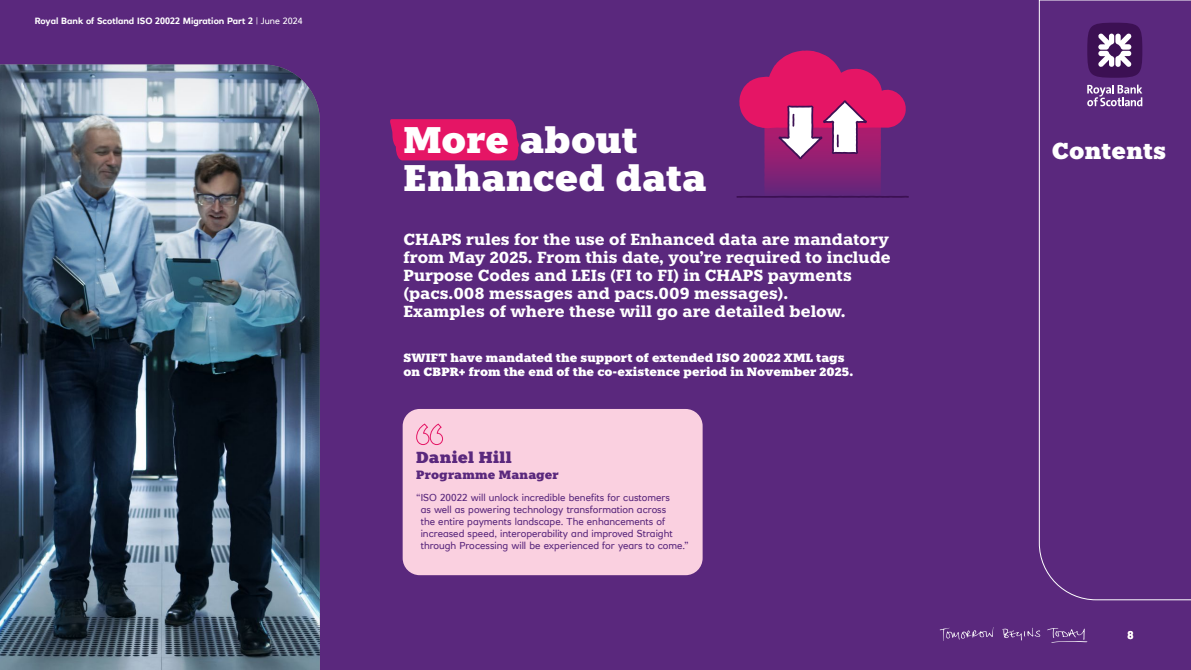
<style>
.page{position:relative;width:1191px;height:670px;background:#5a287d}
.page>*{position:absolute;margin:0;border:0;box-sizing:border-box;transform-origin:0 0}
.t1{font:900 37px/38px "Knile";letter-spacing:.005em;color:#fff}
.t2{font:900 23px "Knile";letter-spacing:.01em;color:#fff}
.t3{font:700 16px/18px "Knile";color:#fff}
.t4{font:900 16px "Knile";letter-spacing:.02em;color:#5a287d}
.t5{font:900 12px/14px "Knile";color:#fff}
.t6{font:900 12px "Knile";letter-spacing:.015em;color:#5a287d}
.t7{font:700 11px "RN House Sans";color:#ffeae6}
.t8{font:10px/12px "RN House Sans";color:#5a287d}
.t9{font:700 9px "RN House Sans";color:#fff}
.s1{font-weight:400}
</style>
<div class="page">
<svg style="left:390px;top:119px;width:129px;height:41px;background:#dd1566"></svg>
<svg style="left:736px;top:50px;width:173px;height:148px"></svg>
<img style="left:0;top:64px;width:320px;height:606px">
<div style="left:403px;top:409px;width:299px;height:166px;background:#fad0e0;border-radius:17px"></div>
<svg style="left:416px;top:423px;width:27px;height:22px"></svg>
<svg style="left:1038px;top:0;width:153px;height:600px"></svg>
<div style="left:1087px;top:23px;width:55px;height:55px;background:#3c1053;border-radius:50%"></div>
<svg style="left:1098px;top:33px;width:33px;height:34px"></svg>
<svg style="left:1087px;top:85px;width:55px;height:21px"></svg>
<svg style="left:1047px;top:628px;width:41px;height:15px"></svg>
<svg style="left:939px;top:627px;width:54px;height:14px"></svg>
<svg style="left:1002px;top:627px;width:39px;height:13px"></svg>
<p class="t9" style="left:35px;top:16px;width:269px">Royal Bank of Scotland ISO 20022 Migration Part 2 <span class="s1">| June 2024</span></p>
<h1 class="t1" style="left:403px;top:121px;width:304px">More about<br>Enhanced data</h1>
<p class="t3" style="left:403px;top:230px;width:489px">CHAPS rules for the use of Enhanced data are mandatory from May 2025. From this date, you’re required to include Purpose Codes and LEIs (FI to FI) in CHAPS payments (pacs.008 messages and pacs.009 messages).<br>Examples of where these will go are detailed below.</p>
<p class="t5" style="left:403px;top:351px;width:451px">SWIFT have mandated the support of extended ISO 20022 XML tags on CBPR+ from the end of the co-existence period in November 2025.</p>
<h3 class="t4" style="left:416px;top:447px;width:97px">Daniel Hill</h3>
<p class="t6" style="left:416px;top:467px;width:144px">Programme Manager</p>
<p class="t8" style="left:421px;top:491px;width:270px;text-indent:-5px">“ISO 20022 will unlock incredible benefits for customers<br>as well as powering technology transformation across<br>the entire payments landscape. The enhancements of increased speed, interoperability and improved Straight through Processing will be experienced for years to come.”</p>
<h2 class="t2" style="left:1051px;top:136px;width:116px">Contents</h2>
<p class="t7" style="left:1127px;top:628px;width:8px">8</p>
</div>
